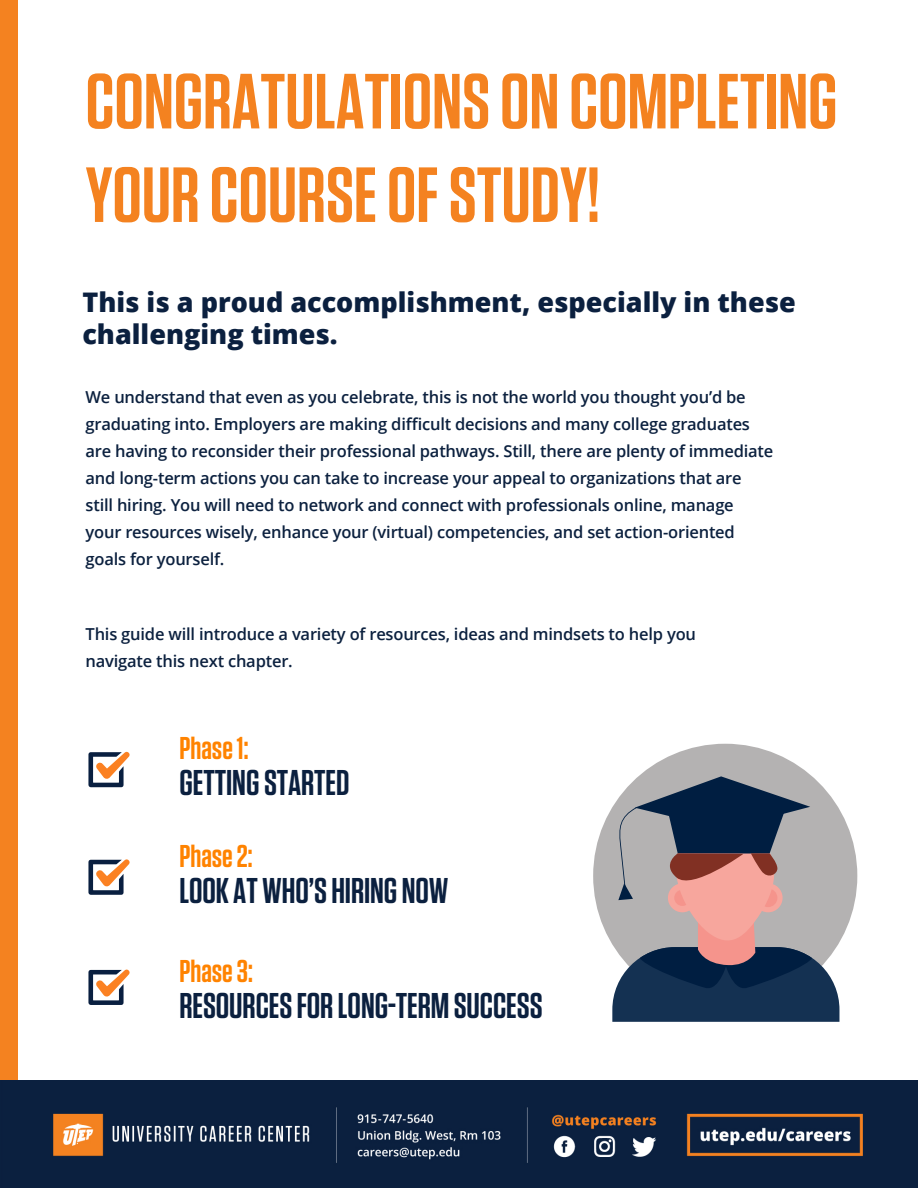
<style>
.page{position:relative;width:918px;height:1188px;background:#fff}
.page>*{position:absolute;margin:0;border:0;box-sizing:border-box;transform-origin:0 0}
.t1{font:600 78px/93.4px "Tungsten";color:#f48220}
.t2{font:600 35.7px "Tungsten";color:#0b203f}
.t3{font:600 31.5px "Tungsten";color:#ff8300}
.t4{font:800 27px/32.4px "Open Sans";color:#0b203f}
.t5{font:600 16.5px/27px "Open Sans";letter-spacing:-.01em;color:#0c213f}
</style>
<div class="page">
<div style="left:0;top:0;width:18px;height:1081px;background:#f48220"></div>
<svg style="left:88px;top:969px;width:42px;height:36px"></svg>
<svg style="left:88px;top:859px;width:42px;height:36px"></svg>
<svg style="left:88px;top:752px;width:42px;height:35px"></svg>
<img style="left:0;top:1081px;width:918px;height:107px">
<div style="left:593px;top:744px;width:264px;height:264px;background:#b4b2b2;border-radius:50%"></div>
<svg style="left:612px;top:776px;width:227px;height:246px"></svg>
<h1 class="t1" style="left:86px;top:56px;width:753px">CONGRATULATIONS ON COMPLETING<br>YOUR COURSE OF STUDY!</h1>
<h3 class="t4" style="left:82px;top:284px;width:715px">This is a proud accomplishment, especially in these challenging times.</h3>
<p class="t5" style="left:86px;top:383px;width:689px">We understand that even as you celebrate, this is not the world you thought you’d be graduating into. Employers are making difficult decisions and many college graduates are having to reconsider their professional pathways. Still, there are plenty of immediate and long-term actions you can take to increase your appeal to organizations that are<br>still hiring. You will need to network and connect with professionals online, manage your resources wisely, enhance your (virtual) competencies, and set action-oriented goals for yourself.</p>
<p class="t5" style="left:86px;top:620px;width:612px">This guide will introduce a variety of resources, ideas and mindsets to help you navigate this next chapter.</p>
<h3 class="t3" style="left:179px;top:731px;width:70px">Phase 1:</h3>
<h2 class="t2" style="left:179px;top:764px;width:172px">GETTING STARTED</h2>
<h3 class="t3" style="left:179px;top:840px;width:75px">Phase 2:</h3>
<h2 class="t2" style="left:179px;top:872px;width:271px">LOOK AT WHO’S HIRING NOW</h2>
<h3 class="t3" style="left:179px;top:954px;width:75px">Phase 3:</h3>
<h2 class="t2" style="left:179px;top:986px;width:365px">RESOURCES FOR LONG-TERM SUCCESS</h2>
</div>
